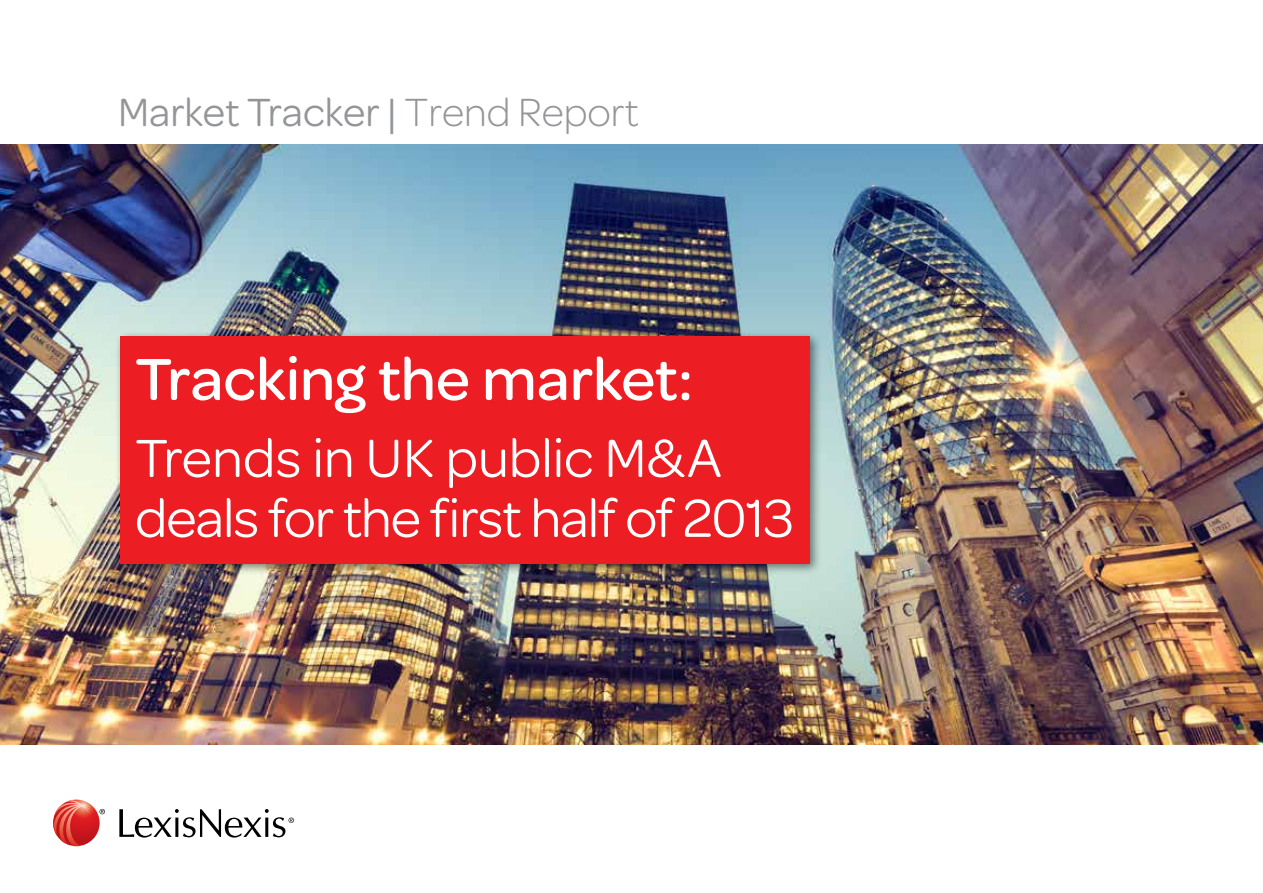
<style>
.page{position:relative;width:1263px;height:893px;background:#fff}
.page>*{position:absolute;margin:0;border:0;box-sizing:border-box;transform-origin:0 0}
.t1{font:500 63px "Omnes";letter-spacing:-.005em;color:#fff}
.t2{font:57px/60px "Omnes";letter-spacing:-.02em;color:#fff}
.t3{font:42px "Omnes";color:#939598}
.s1{font-weight:300}
</style>
<div class="page">
<img style="left:0;top:145px;width:1263px;height:599px">
<svg style="left:100px;top:809px;width:5px;height:5px"></svg>
<svg style="left:119px;top:809px;width:175px;height:29px"></svg>
<svg style="left:53px;top:800px;width:47px;height:46px"></svg>
<svg style="left:53px;top:800px;width:38px;height:46px;background:#de5d57"></svg>
<div style="left:115px;top:330px;width:707px;height:246px;background:#000;opacity:.5"></div>
<div style="left:121px;top:336px;width:689px;height:228px;background:#ed1d24"></div>
<p class="t3" style="left:118px;top:84px;width:522px">Market Tracker | <span class="s1">Trend Report</span></p>
<p class="t1" style="left:135px;top:343px;width:560px">Tracking the market:</p>
<p class="t2" style="left:135px;top:425px;width:661px">Trends in UK public M&amp;A deals for the first half of 2013</p>
</div>
